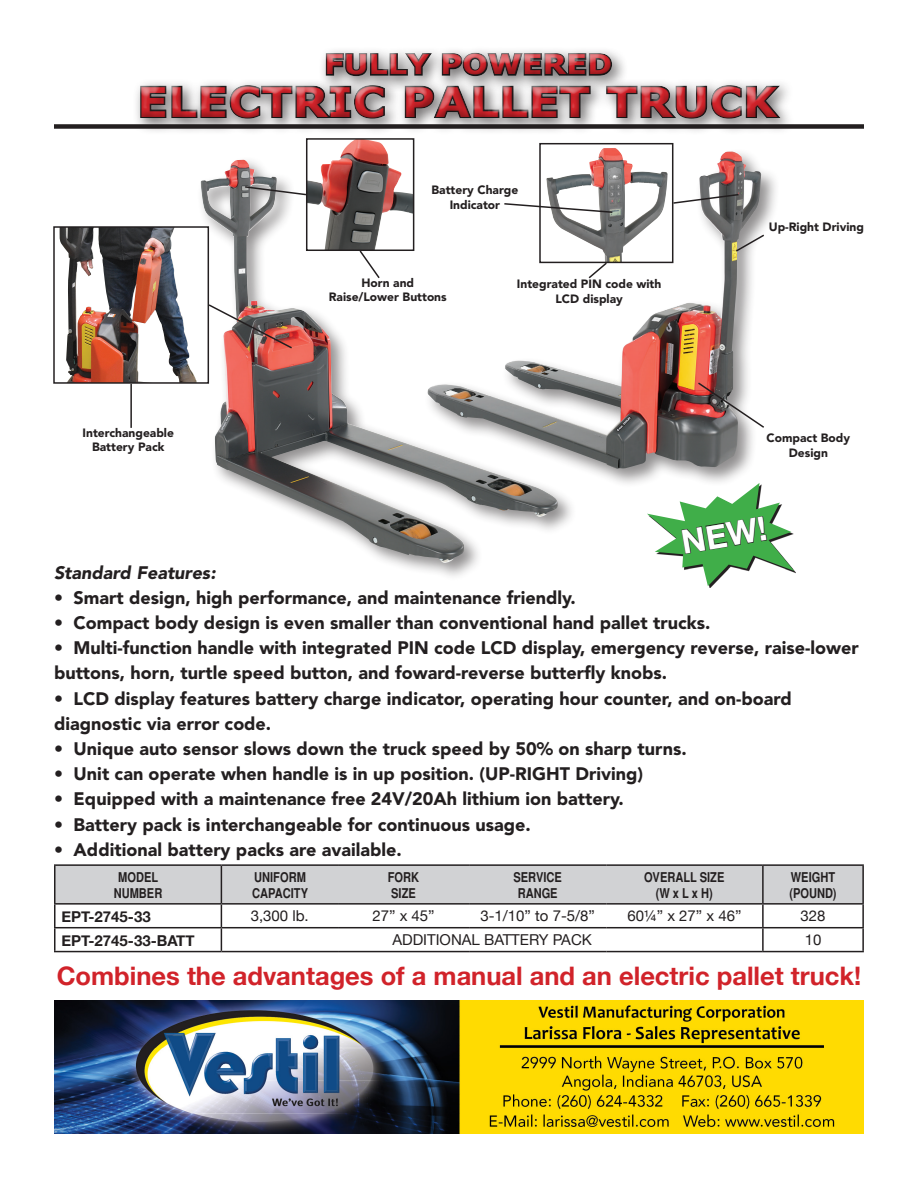
<style>
.page{position:relative;width:918px;height:1188px;background:#fff}
.page>*{position:absolute;margin:0;border:0;box-sizing:border-box;transform-origin:0 0}
.t1{font:700 40.5px "Verdana";letter-spacing:.015em;color:#d1232a;scale:1.1 1}
.t2{font:700 33px "Helvetica Neue";color:#fff}
.t3{font:700 27px "Verdana";letter-spacing:.015em;color:#d1232a;scale:1.1 1}
.t4{font:700 25.5px "Helvetica Neue";color:#d1232a}
.t5{font:900 18px/25.2px "Avenir";color:#231f20}
.t6{font:italic 900 18px "Avenir";color:#231f20}
.t7{font:15px "Helvetica Neue";color:#231f20}
.t8{font:700 15px "Helvetica Neue";color:#231f20}
.t9{font:700 condensed 13.5px "Helvetica";color:#231f20}
.t10{font:900 12px/14.4px "Avenir";color:#231f20;text-align:center}
</style>
<div class="page">
<img style="left:54px;top:1000px;width:810px;height:134px">
<div style="left:197px;top:156px;width:380px;height:426px;background:#231f20;opacity:.5"></div>
<img style="left:201px;top:160px;width:357px;height:403px">
<div style="left:423px;top:147px;width:357px;height:341px;background:#231f20;opacity:.5"></div>
<img style="left:427px;top:152px;width:311px;height:317px">
<img style="left:60px;top:229px;width:113px;height:152px">
<div style="left:53px;top:226px;width:156px;height:158px;border:2px solid #231f20"></div>
<img style="left:546px;top:148px;width:122px;height:112px">
<div style="left:539px;top:143px;width:134px;height:120px;border:2px solid #231f20"></div>
<img style="left:309px;top:141px;width:102px;height:107px">
<div style="left:306px;top:138px;width:108px;height:113px;border:2px solid #231f20"></div>
<svg style="left:672px;top:193px;width:68px;height:12px"></svg>
<svg style="left:243px;top:185px;width:65px;height:11px"></svg>
<img style="left:207px;top:303px;width:87px;height:47px">
<div style="left:54px;top:124px;width:810px;height:5px;background:#231f20"></div>
<hr style="left:54px;top:864px;width:167px;height:2px;background:#231f20">
<hr style="left:54px;top:866px;width:2px;height:37px;background:#231f20">
<hr style="left:221px;top:864px;width:117px;height:2px;background:#231f20">
<hr style="left:338px;top:864px;width:131px;height:2px;background:#231f20">
<hr style="left:469px;top:864px;width:137px;height:2px;background:#231f20">
<hr style="left:606px;top:864px;width:157px;height:2px;background:#231f20">
<hr style="left:763px;top:864px;width:101px;height:2px;background:#231f20">
<hr style="left:54px;top:903px;width:167px;height:2px;background:#231f20">
<hr style="left:54px;top:905px;width:2px;height:22px;background:#231f20">
<hr style="left:763px;top:903px;width:101px;height:2px;background:#231f20">
<hr style="left:54px;top:928px;width:2px;height:23px;background:#231f20">
<svg style="left:55px;top:865px;width:808px;height:86px"></svg>
<hr style="left:762px;top:866px;width:2px;height:37px;background:#231f20">
<hr style="left:862px;top:866px;width:2px;height:37px;background:#231f20">
<hr style="left:762px;top:905px;width:2px;height:22px;background:#231f20">
<hr style="left:862px;top:905px;width:2px;height:22px;background:#231f20">
<hr style="left:762px;top:928px;width:2px;height:23px;background:#231f20">
<hr style="left:862px;top:928px;width:2px;height:23px;background:#231f20">
<hr style="left:54px;top:927px;width:167px;height:1px;background:#231f20">
<hr style="left:221px;top:927px;width:117px;height:1px;background:#231f20">
<hr style="left:338px;top:927px;width:131px;height:1px;background:#231f20">
<hr style="left:469px;top:927px;width:137px;height:1px;background:#231f20">
<hr style="left:606px;top:927px;width:157px;height:1px;background:#231f20">
<hr style="left:763px;top:927px;width:101px;height:1px;background:#231f20">
<hr style="left:54px;top:951px;width:167px;height:1px;background:#231f20">
<hr style="left:221px;top:951px;width:117px;height:1px;background:#231f20">
<hr style="left:338px;top:951px;width:131px;height:1px;background:#231f20">
<hr style="left:469px;top:951px;width:137px;height:1px;background:#231f20">
<hr style="left:606px;top:951px;width:157px;height:1px;background:#231f20">
<hr style="left:763px;top:951px;width:101px;height:1px;background:#231f20">
<svg style="left:647px;top:483px;width:147px;height:103px"></svg>
<div style="left:133px;top:78px;width:662px;height:57px;background:#fbfbfb"></div>
<div style="left:129px;top:74px;width:660px;height:52px;background:#fff"></div>
<div style="left:132px;top:79px;width:658px;height:51px;background:#231f20;opacity:.75"></div>
<div style="left:319px;top:46px;width:310px;height:47px;background:#231f20;opacity:.68"></div>
<div style="left:315px;top:42px;width:305px;height:41px;background:#fff"></div>
<div style="left:318px;top:51px;width:305px;height:36px;background:#231f20;opacity:.75"></div>
<svg style="left:696px;top:381px;width:70px;height:48px"></svg>
<hr style="left:130px;top:384px;width:2px;height:44px;background:#231f20">
<svg style="left:358px;top:249px;width:23px;height:31px"></svg>
<svg style="left:587px;top:261px;width:21px;height:19px"></svg>
<svg style="left:734px;top:233px;width:32px;height:20px"></svg>
<svg style="left:503px;top:202px;width:111px;height:12px"></svg>
<h3 class="t3" style="left:324px;top:47px;width:263px">FULLY POWERED</h3>
<h1 class="t1" style="left:138px;top:75px;width:583px">ELECTRIC PALLET TRUCK</h1>
<p class="t10" style="left:83px;top:426px;width:93px">Interchangeable</p>
<p class="t10" style="left:92px;top:440px;width:74px">Battery Pack</p>
<p class="t10" style="left:431px;top:183px;width:88px">Battery Charge</p>
<p class="t10" style="left:450px;top:197px;width:52px">Indicator</p>
<p class="t10" style="left:361px;top:275px;width:54px">Horn and</p>
<p class="t10" style="left:329px;top:290px;width:119px">Raise/Lower Buttons</p>
<p class="t10" style="left:517px;top:277px;width:146px">Integrated PIN code with<br>LCD display</p>
<p class="t10" style="left:769px;top:220px;width:97px">Up-Right Driving</p>
<p class="t10" style="left:767px;top:431px;width:85px">Compact Body</p>
<p class="t10" style="left:789px;top:445px;width:41px">Design</p>
<p class="t2" style="left:678px;top:516px;width:88px;rotate:-9deg">NEW!</p>
<p class="t6" style="left:54px;top:562px;width:163px">Standard Features:</p>
<p class="t5" style="left:54px;top:585px;width:523px">• Smart design, high performance, and maintenance friendly.</p>
<p class="t5" style="left:54px;top:610px;width:658px">• Compact body design is even smaller than conventional hand pallet trucks.</p>
<p class="t5" style="left:54px;top:635px;width:806px">• Multi-function handle with integrated PIN code LCD display, emergency reverse, raise-lower buttons, horn, turtle speed button, and foward-reverse butterfly knobs.</p>
<p class="t5" style="left:54px;top:686px;width:739px">• LCD display features battery charge indicator, operating hour counter, and on-board</p>
<p class="t5" style="left:54px;top:711px;width:219px">diagnostic via error code.</p>
<p class="t5" style="left:54px;top:736px;width:634px">• Unique auto sensor slows down the truck speed by 50% on sharp turns.</p>
<p class="t5" style="left:54px;top:761px;width:591px">• Unit can operate when handle is in up position. (UP-RIGHT Driving)</p>
<p class="t5" style="left:54px;top:786px;width:571px">• Equipped with a maintenance free 24V/20Ah lithium ion battery.</p>
<p class="t5" style="left:54px;top:812px;width:478px">• Battery pack is interchangeable for continuous usage.</p>
<p class="t5" style="left:54px;top:837px;width:349px">• Additional battery packs are available.</p>
<p class="t9" style="left:118px;top:869px;width:41px">MODEL</p>
<p class="t9" style="left:114px;top:885px;width:50px">NUMBER</p>
<p class="t9" style="left:254px;top:869px;width:53px">UNIFORM</p>
<p class="t9" style="left:252px;top:885px;width:57px">CAPACITY</p>
<p class="t9" style="left:388px;top:869px;width:33px">FORK</p>
<p class="t9" style="left:391px;top:885px;width:26px">SIZE</p>
<p class="t9" style="left:514px;top:869px;width:50px">SERVICE</p>
<p class="t9" style="left:518px;top:885px;width:41px">RANGE</p>
<p class="t9" style="left:644px;top:869px;width:82px">OVERALL SIZE</p>
<p class="t9" style="left:656px;top:885px;width:59px">(W x L x H)</p>
<p class="t9" style="left:791px;top:869px;width:46px">WEIGHT</p>
<p class="t9" style="left:789px;top:885px;width:49px">(POUND)</p>
<p class="t8" style="left:62px;top:905px;width:91px">EPT-2745-33</p>
<p class="t7" style="left:251px;top:905px;width:60px">3,300 lb.</p>
<p class="t7" style="left:372px;top:905px;width:64px">27” x 45”</p>
<p class="t7" style="left:480px;top:905px;width:116px">3-1/10” to 7-5/8”</p>
<p class="t7" style="left:628px;top:905px;width:115px">60¼” x 27” x 46”</p>
<p class="t7" style="left:801px;top:905px;width:27px">328</p>
<p class="t8" style="left:62px;top:928px;width:135px">EPT-2745-33-BATT</p>
<p class="t7" style="left:392px;top:929px;width:201px">ADDITIONAL BATTERY PACK</p>
<p class="t7" style="left:805px;top:929px;width:18px">10</p>
<p class="t4" style="left:57px;top:955px;width:806px">Combines the advantages of a manual and an electric pallet truck!</p>
</div>
